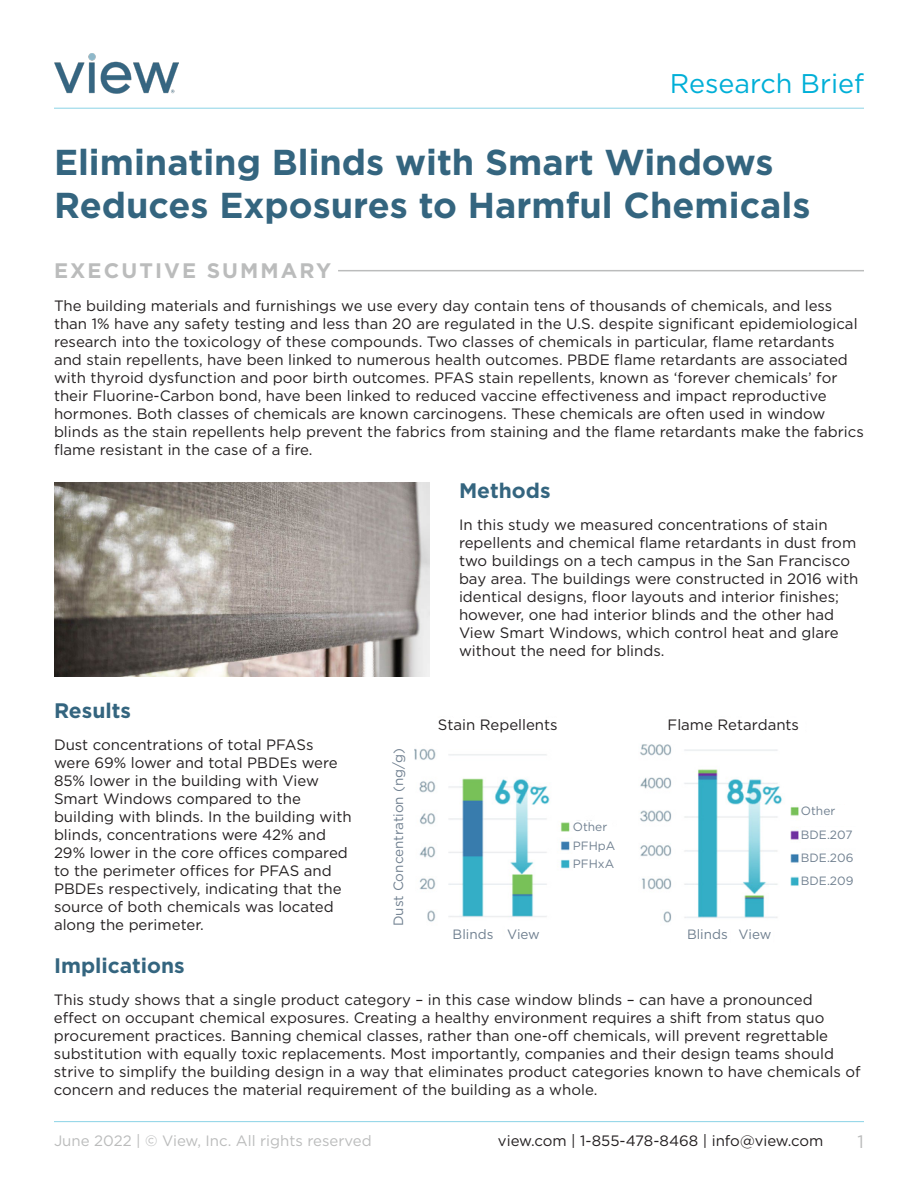
<style>
.page{position:relative;width:918px;height:1188px;background:#fff}
.page>*{position:absolute;margin:0;border:0;box-sizing:border-box;transform-origin:0 0}
.Large_Text{font:700 36px/43.2px "Gotham";color:#34657f}
.t1{font:27px "Gotham";color:#00afd7}
.Section_Title{font:700 21px "Gotham";color:#34657f}
.Executive_Summary{font:700 21px "Gotham";letter-spacing:.1em;color:#bbbcbc}
.t2{font:18px "Gotham";color:#bbbcbc}
.Normal_Text{font:15px/18px "Gotham";color:#231f20}
.t3{font:15px "Gotham";color:#bbbcbc}
.Normal_Text-2{font:13.5px "Gotham";color:#708090}
.Normal_Text-3{font:12px "Gotham";color:#708090}
</style>
<div class="page">
<img style="left:54px;top:54px;width:124px;height:39px">
<hr style="left:54px;top:1121px;width:810px;height:1px;background:#8bd3e6">
<hr style="left:54px;top:108px;width:810px;height:1px;background:#8bd3e6">
<img style="left:54px;top:483px;width:376px;height:194px">
<img style="left:414px;top:744px;width:385px;height:179px">
<hr style="left:338px;top:270px;width:526px;height:1px;background:#bbbcbc">
<div style="left:573px;top:821px;width:39px;height:17px;background:#fff"></div>
<div style="left:573px;top:836px;width:58px;height:25px;background:#fff"></div>
<div style="left:573px;top:854px;width:58px;height:25px;background:#fff"></div>
<p class="t1" style="left:670px;top:66px;width:196px">Research Brief</p>
<p class="Large_Text" style="left:54px;top:140px;width:758px">Eliminating Blinds with Smart Windows<br>Reduces Exposures to Harmful Chemicals</p>
<p class="Executive_Summary" style="left:54px;top:259px;width:279px">EXECUTIVE SUMMARY</p>
<p class="Normal_Text" style="left:54px;top:296px;width:811px">The building materials and furnishings we use every day contain tens of thousands of chemicals, and less than 1% have any safety testing and less than 20 are regulated in the U.S. despite significant epidemiological research into the toxicology of these compounds. Two classes of chemicals in particular, flame retardants and stain repellents, have been linked to numerous health outcomes. PBDE flame retardants are associated with thyroid dysfunction and poor birth outcomes. PFAS stain repellents, known as ‘forever chemicals’ for their Fluorine-Carbon bond, have been linked to reduced vaccine effectiveness and impact reproductive hormones. Both classes of chemicals are known carcinogens. These chemicals are often used in window blinds as the stain repellents help prevent the fabrics from staining and the flame retardants make the fabrics flame resistant in the case of a fire.</p>
<p class="Section_Title" style="left:459px;top:479px;width:93px">Methods</p>
<p class="Normal_Text" style="left:459px;top:516px;width:401px">In this study we measured concentrations of stain repellents and chemical flame retardants in dust from two buildings on a tech campus in the San Francisco bay area. The buildings were constructed in 2016 with identical designs, floor layouts and interior finishes; however, one had interior blinds and the other had View Smart Windows, which control heat and glare without the need for blinds.</p>
<p class="Section_Title" style="left:54px;top:699px;width:79px">Results</p>
<p class="Normal_Text" style="left:54px;top:736px;width:299px">Dust concentrations of total PFASs were 69% lower and total PBDEs were 85% lower in the building with View Smart Windows compared to the building with blinds. In the building with blinds, concentrations were 42% and 29% lower in the core offices compared to the perimeter offices for PFAS and PBDEs respectively, indicating that the source of both chemicals was located along the perimeter.</p>
<p class="Section_Title" style="left:54px;top:953px;width:132px">Implications</p>
<p class="Normal_Text-2" style="left:390px;top:926px;width:179px;rotate:-90deg">Dust Concentration (ng/g)</p>
<p class="Normal_Text" style="left:438px;top:716px;width:121px">Stain Repellents</p>
<p class="Normal_Text" style="left:668px;top:716px;width:133px">Flame Retardants</p>
<p class="Normal_Text-3" style="left:573px;top:819px;width:36px">Other</p>
<p class="Normal_Text-3" style="left:573px;top:838px;width:44px">PFHpA</p>
<p class="Normal_Text-3" style="left:573px;top:856px;width:43px">PFHxA</p>
<p class="Normal_Text-2" style="left:453px;top:926px;width:42px">Blinds</p>
<p class="Normal_Text-2" style="left:507px;top:926px;width:34px">View</p>
<p class="Normal_Text-2" style="left:687px;top:926px;width:42px">Blinds</p>
<p class="Normal_Text-2" style="left:739px;top:926px;width:34px">View</p>
<p class="Normal_Text-3" style="left:801px;top:804px;width:36px">Other</p>
<p class="Normal_Text-3" style="left:801px;top:827px;width:53px">BDE.207</p>
<p class="Normal_Text-3" style="left:801px;top:850px;width:54px">BDE.206</p>
<p class="Normal_Text-3" style="left:801px;top:873px;width:54px">BDE.209</p>
<p class="Normal_Text" style="left:54px;top:990px;width:808px">This study shows that a single product category – in this case window blinds – can have a pronounced<br>effect on occupant chemical exposures. Creating a healthy environment requires a shift from status quo procurement practices. Banning chemical classes, rather than one-off chemicals, will prevent regrettable substitution with equally toxic replacements. Most importantly, companies and their design teams should strive to simplify the building design in a way that eliminates product categories known to have chemicals of concern and reduces the material requirement of the building as a whole.</p>
<p class="t3" style="left:54px;top:1131px;width:319px">June 2022 | © View, Inc. All rights reserved</p>
<p class="Normal_Text" style="left:498px;top:1131px;width:327px">view.com | 1-855-478-8468 | info@view.com</p>
<p class="t2" style="left:858px;top:1131px;width:8px">1</p>
</div>
